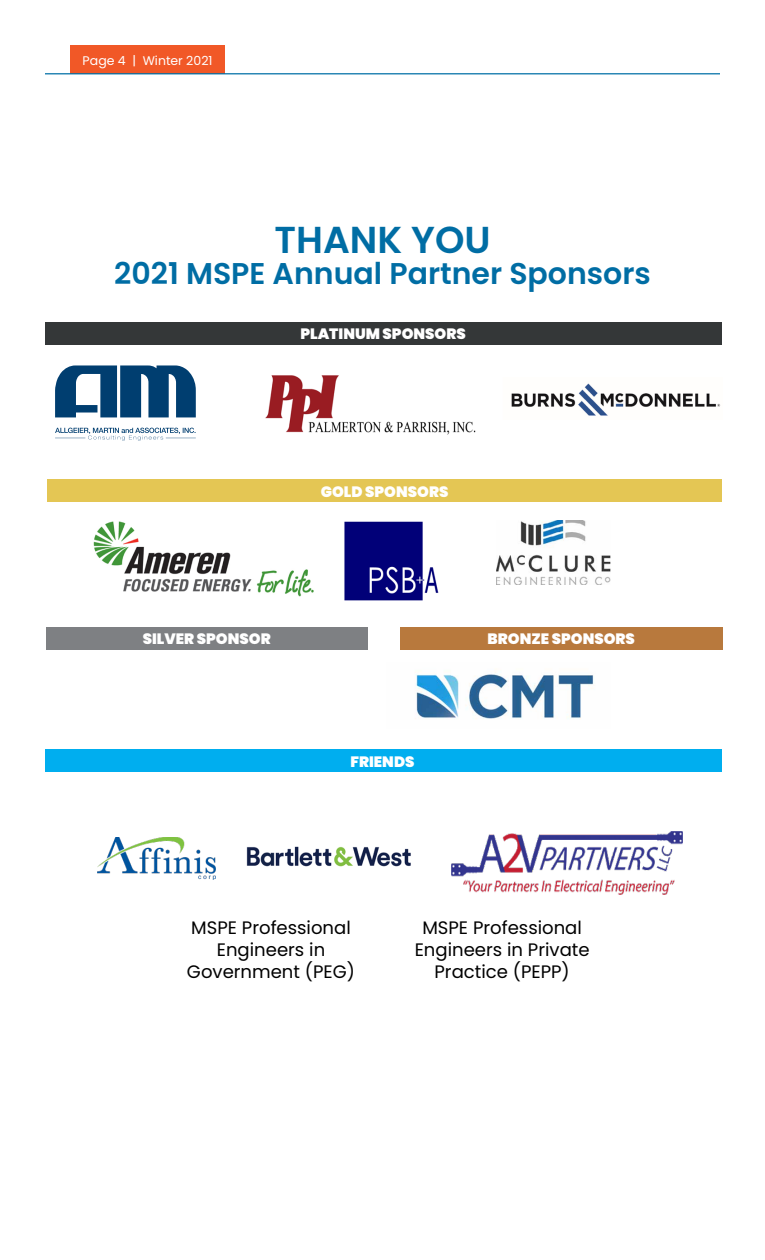
<style>
.page{position:relative;width:765px;height:1260px;background:#fff}
.page>*{position:absolute;margin:0;border:0;box-sizing:border-box;transform-origin:0 0}
.t1{font:600 37.5px "Poppins";color:#006da4}
.t2{font:600 30px "Poppins";color:#006da4}
.t3{font:18px/21.6px "Poppins";color:#000;text-align:center}
.t4{font:900 15px "Poppins";color:#fff}
.t5{font:12.5px "Poppins";color:#fff}
</style>
<div class="page">
<div style="left:70px;top:45px;width:155px;height:28px;background:#f15827"></div>
<hr style="left:45px;top:73px;width:675px;height:1px;background:#006fa7">
<div style="left:45px;top:749px;width:676px;height:23px;background:#00aeef"></div>
<div style="left:45px;top:322px;width:676px;height:22px;background:#343738"></div>
<svg style="left:55px;top:428px;width:141px;height:13px"></svg>
<svg style="left:55px;top:365px;width:141px;height:52px"></svg>
<img style="left:511px;top:383px;width:210px;height:33px">
<img style="left:265px;top:375px;width:211px;height:60px">
<div style="left:47px;top:479px;width:675px;height:23px;background:#e4c654"></div>
<img style="left:93px;top:521px;width:221px;height:76px">
<img style="left:344px;top:521px;width:95px;height:80px">
<div style="left:400px;top:627px;width:322px;height:23px;background:#b8793d"></div>
<div style="left:46px;top:627px;width:322px;height:23px;background:#7e8083"></div>
<img style="left:97px;top:838px;width:119px;height:41px">
<img style="left:246px;top:846px;width:165px;height:21px">
<img style="left:451px;top:832px;width:231px;height:63px">
<img style="left:496px;top:521px;width:115px;height:64px">
<img style="left:415px;top:672px;width:179px;height:47px">
<p class="t5" style="left:83px;top:53px;width:131px">Page 4 | Winter 2021</p>
<h1 class="t1" style="left:275px;top:218px;width:218px">THANK YOU</h1>
<h2 class="t2" style="left:114px;top:256px;width:538px">2021 MSPE Annual Partner Sponsors</h2>
<p class="t4" style="left:300px;top:325px;width:167px">PLATINUM SPONSORS</p>
<p class="t4" style="left:321px;top:483px;width:129px">GOLD SPONSORS</p>
<p class="t4" style="left:143px;top:630px;width:130px">SILVER SPONSOR</p>
<p class="t4" style="left:488px;top:630px;width:149px">BRONZE SPONSORS</p>
<p class="t4" style="left:350px;top:753px;width:66px">FRIENDS</p>
<p class="t3" style="left:187px;top:917px;width:170px">MSPE Professional<br>Engineers in<br>Government (PEG)</p>
<p class="t3" style="left:415px;top:917px;width:176px">MSPE Professional<br>Engineers in Private<br>Practice (PEPP)</p>
</div>
